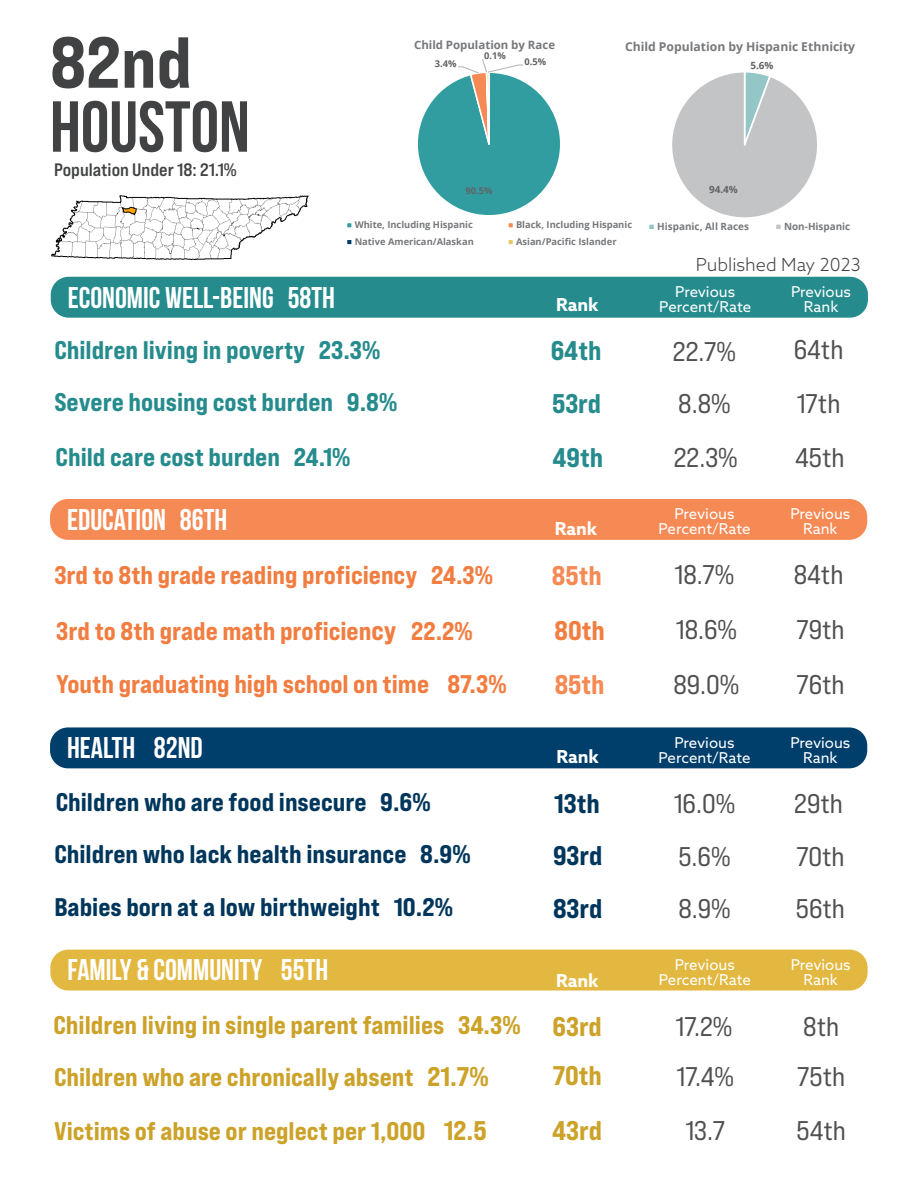
<style>
.page{position:relative;width:918px;height:1188px;background:#fff}
.page>*{position:absolute;margin:0;border:0;box-sizing:border-box;transform-origin:0 0}
.t1{font:700 72px "Bebas Neue";color:#414243}
.t2{font:72px "Bebas Neue Pro Exp Eb";color:#414243}
.t3{font:700 30px "Bebas Neue";color:#fff}
.t4{font:27px "Bebas Neue Pro Exp Rg";color:#505052}
.t5{font:27px "Bebas Neue Pro Exp Eb";color:#268b8d}
.t6{font:27px "Bebas Neue Pro Exp Eb";color:#00365c}
.t7{font:27px "Bebas Neue Pro Exp Eb";color:#cca229}
.t8{font:27px "Bebas Neue Pro Exp Eb";color:#f68a55}
.t9{font:27px "Bebas Neue Pro Exp Eb";color:#f27d40}
.t10{font:25.5px "Bebas Neue Pro Exp Eb";color:#cca229}
.t11{font:25.5px "Bebas Neue Pro Exp Eb";color:#f27d40}
.t12{font:25.5px "Bebas Neue Pro Exp Eb";color:#00365c}
.t13{font:25.5px "Bebas Neue Pro Exp Eb";color:#268b8d}
.t14{font:18px "Bebas Neue Pro Exp Bd";color:#414243}
.t15{font:700 18px "Azo Sans";color:#fff}
.t16{font:300 18px "Azo Sans";color:#414243}
.t17{font:15px/15px "Azo Sans";color:#fff;text-align:center}
.t18{font:700 12.15px "Open Sans";color:#76787b}
.t19{font:700 11.4px "Open Sans";color:#76787b}
.t20{font:700 9.9px "Open Sans";color:#76787b}
.t21{font:700 9.9px "Open Sans";color:#636366}
.t22{font:700 9.3px "Open Sans";color:#76787b}
.t23{font:700 9.3px "Open Sans";color:#636366}
.s1{font-size:27px}
</style>
<div class="page">
<div style="left:346px;top:222px;width:7px;height:7px;border:2px solid #fff"></div>
<div style="left:346px;top:238px;width:7px;height:8px;border:2px solid #fff"></div>
<svg style="left:418px;top:59px;width:142px;height:184px"></svg>
<div style="left:507px;top:238px;width:7px;height:8px;border:2px solid #fff"></div>
<div style="left:648px;top:223px;width:7px;height:8px;border:2px solid #fff"></div>
<svg style="left:672px;top:72px;width:145px;height:156px"></svg>
<div style="left:775px;top:223px;width:7px;height:8px;border:2px solid #fff"></div>
<img style="left:51px;top:195px;width:258px;height:65px">
<div style="left:50px;top:727px;width:817px;height:41px;background:#003e6b;border-radius:18px"></div>
<div style="left:50px;top:499px;width:817px;height:41px;background:#f68a55;border-radius:18px"></div>
<div style="left:51px;top:277px;width:817px;height:41px;background:#268b8d;border-radius:18px"></div>
<div style="left:50px;top:950px;width:818px;height:41px;background:#e3b840;border-radius:18px"></div>
<p class="t2" style="left:50px;top:18px;width:143px">82nd</p>
<p class="t1" style="left:50px;top:87px;width:201px">HOUSTON</p>
<p class="t14" style="left:54px;top:158px;width:184px">Population Under 18: 21.1%</p>
<p class="t19" style="left:414px;top:36px;width:143px">Child Population by Race</p>
<p class="t23" style="left:484px;top:49px;width:23px">0.1%</p>
<p class="t23" style="left:525px;top:55px;width:23px">0.5%</p>
<p class="t23" style="left:435px;top:57px;width:23px">3.4%</p>
<p class="t18" style="left:625px;top:38px;width:232px">Child Population by Hispanic Ethnicity</p>
<p class="t21" style="left:750px;top:58px;width:25px">5.6%</p>
<p class="t23" style="left:466px;top:184px;width:29px">90.5%</p>
<p class="t21" style="left:709px;top:182px;width:30px">94.4%</p>
<p class="t22" style="left:355px;top:218px;width:120px">White, Including Hispanic</p>
<p class="t22" style="left:516px;top:218px;width:118px">Black, Including Hispanic</p>
<p class="t22" style="left:355px;top:235px;width:121px">Native American/Alaskan</p>
<p class="t22" style="left:516px;top:235px;width:102px">Asian/Pacific Islander</p>
<p class="t20" style="left:657px;top:219px;width:93px">Hispanic, All Races</p>
<p class="t20" style="left:784px;top:219px;width:68px">Non-Hispanic</p>
<p class="t16" style="left:696px;top:253px;width:166px">Published May 2023</p>
<p class="t3" style="left:68px;top:281px;width:269px">ECONOMIC WELL-BEING 58TH</p>
<p class="t15" style="left:556px;top:293px;width:44px">Rank</p>
<p class="t17" style="left:659px;top:284px;width:94px">Previous<br>Percent/Rate</p>
<p class="t17" style="left:791px;top:284px;width:62px">Previous</p>
<p class="t17" style="left:804px;top:299px;width:36px">Rank</p>
<p class="t13" style="left:54px;top:334px;width:328px">Children living in poverty 23.3%</p>
<p class="t5" style="left:551px;top:334px;width:52px">64th</p>
<p class="t4" style="left:673px;top:335px;width:65px">22.7%</p>
<p class="t4" style="left:794px;top:333px;width:51px">64th</p>
<p class="t13" style="left:54px;top:386px;width:344px">Severe housing cost burden 9.8%</p>
<p class="t5" style="left:552px;top:387px;width:51px">53rd</p>
<p class="t4" style="left:678px;top:387px;width:54px">8.8%</p>
<p class="t4" style="left:797px;top:387px;width:45px">17th</p>
<p class="t13" style="left:56px;top:441px;width:296px">Child care cost burden 24.1%</p>
<p class="t5" style="left:553px;top:441px;width:52px">49th</p>
<p class="t4" style="left:674px;top:441px;width:66px">22.3%</p>
<p class="t4" style="left:795px;top:441px;width:51px">45th</p>
<p class="t3" style="left:67px;top:503px;width:162px">EDUCATION 86TH</p>
<p class="t17" style="left:658px;top:506px;width:94px">Previous<br>Percent/Rate</p>
<p class="t17" style="left:790px;top:506px;width:62px">Previous</p>
<p class="t15" style="left:555px;top:517px;width:44px">Rank</p>
<p class="t17" style="left:803px;top:521px;width:36px">Rank</p>
<p class="t8" style="left:552px;top:559px;width:51px">85th</p>
<p class="t4" style="left:675px;top:558px;width:61px">18.7%</p>
<p class="t4" style="left:794px;top:558px;width:51px">84th</p>
<p class="t9" style="left:554px;top:614px;width:52px">80th</p>
<p class="t4" style="left:676px;top:613px;width:63px">18.6%</p>
<p class="t4" style="left:796px;top:613px;width:50px">79th</p>
<p class="t11" style="left:54px;top:559px;width:440px">3rd to 8th grade reading proficiency 24.3%</p>
<p class="t11" style="left:56px;top:615px;width:418px">3rd to 8th grade math proficien<span class="s1">cy</span> 22.2%</p>
<p class="t11" style="left:56px;top:669px;width:452px">Youth graduating high school on time 87.3%</p>
<p class="t8" style="left:555px;top:668px;width:51px">85th</p>
<p class="t4" style="left:673px;top:668px;width:68px">89.0%</p>
<p class="t4" style="left:796px;top:668px;width:50px">76th</p>
<p class="t3" style="left:67px;top:731px;width:137px">HEALTH 82ND</p>
<p class="t17" style="left:658px;top:735px;width:94px">Previous<br>Percent/Rate</p>
<p class="t17" style="left:790px;top:735px;width:62px">Previous</p>
<p class="t15" style="left:556px;top:745px;width:44px">Rank</p>
<p class="t17" style="left:803px;top:750px;width:36px">Rank</p>
<p class="t12" style="left:56px;top:786px;width:377px">Children who are food insecure 9.6%</p>
<p class="t6" style="left:554px;top:787px;width:47px">13th</p>
<p class="t4" style="left:674px;top:787px;width:63px">16.0%</p>
<p class="t4" style="left:794px;top:787px;width:50px">29th</p>
<p class="t12" style="left:54px;top:838px;width:418px">Children who lack health insurance 8.9%</p>
<p class="t6" style="left:553px;top:838px;width:51px">93rd</p>
<p class="t4" style="left:679px;top:840px;width:54px">5.6%</p>
<p class="t4" style="left:796px;top:840px;width:50px">70th</p>
<p class="t12" style="left:54px;top:891px;width:400px">Babies born at a low birthweight 10.2%</p>
<p class="t6" style="left:553px;top:891px;width:51px">83rd</p>
<p class="t4" style="left:678px;top:892px;width:54px">8.9%</p>
<p class="t4" style="left:796px;top:892px;width:50px">56th</p>
<p class="t3" style="left:67px;top:954px;width:262px">FAMILY &amp; COMMUNITY 55TH</p>
<p class="t17" style="left:659px;top:957px;width:94px">Previous<br>Percent/Rate</p>
<p class="t17" style="left:791px;top:957px;width:62px">Previous</p>
<p class="t15" style="left:556px;top:968px;width:44px">Rank</p>
<p class="t17" style="left:804px;top:972px;width:36px">Rank</p>
<p class="t10" style="left:53px;top:1009px;width:469px">Children living in single parent families 34.3%</p>
<p class="t7" style="left:553px;top:1009px;width:51px">63rd</p>
<p class="t4" style="left:676px;top:1010px;width:58px">17.2%</p>
<p class="t4" style="left:803px;top:1010px;width:37px">8th</p>
<p class="t10" style="left:54px;top:1061px;width:436px">Children who are chronically absent <span class="s1">21.7%</span></p>
<p class="t7" style="left:553px;top:1059px;width:51px">70th</p>
<p class="t4" style="left:676px;top:1060px;width:59px">17.4%</p>
<p class="t4" style="left:797px;top:1060px;width:49px">75th</p>
<p class="t10" style="left:54px;top:1115px;width:434px">Victims of abuse or neglect per 1,000 <span class="s1">12.5</span></p>
<p class="t7" style="left:552px;top:1114px;width:51px">43rd</p>
<p class="t4" style="left:685px;top:1114px;width:41px">13.7</p>
<p class="t4" style="left:797px;top:1114px;width:51px">54th</p>
</div>
